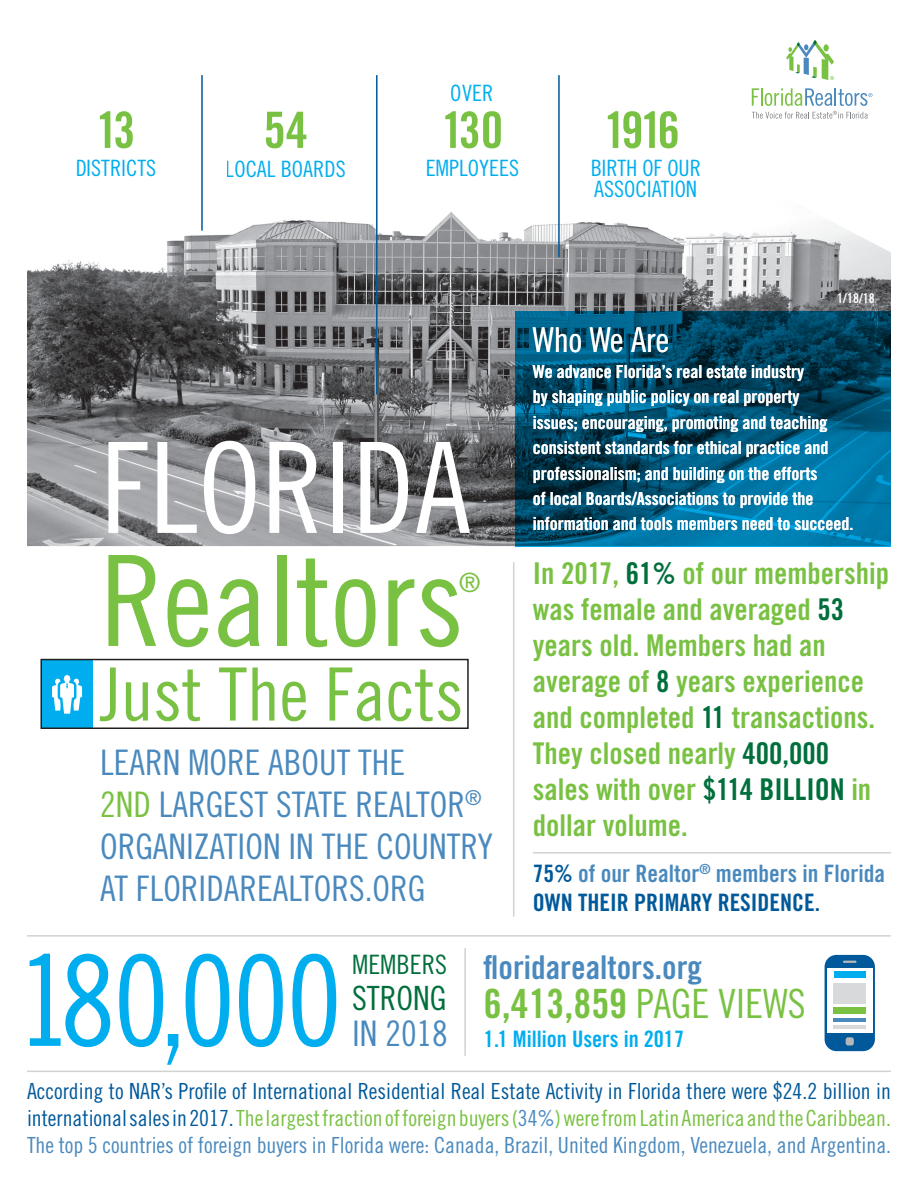
<style>
.page{position:relative;width:918px;height:1188px;background:#fff}
.page>*{position:absolute;margin:0;border:0;box-sizing:border-box;transform-origin:0 0}
.t1{font:126px "Trade Gothic LT Std Cn 18";color:#79c142}
.t2{font:126px "Trade Gothic LT Std Cn 18";letter-spacing:-.02em;color:#00aeef}
.t3{font:126px "Trade Gothic LT Std Cn 18";color:#fff}
.t4{font:73.5px "Trade Gothic LT Std Cn 18";color:#79c142}
.t5{font:50.1px "Trade Gothic LT Std Bd Cn 20";letter-spacing:-.1em;color:#79c142}
.t6{font:40.35px "Trade Gothic LT Std Bd Cn 20";color:#79c142}
.t7{font:35.25px/42.3px "Trade Gothic LT Std Cn 18";color:#4a89be}
.t8{font:34.2px "Trade Gothic LT Std Cn 18";color:#fff}
.t9{font:33.45px "Trade Gothic LT Std Cn 18";color:#006f3c}
.t10{font:32.7px "Trade Gothic LT Std Bd Cn 20";color:#4a89be}
.t11{font:30px/36px "Trade Gothic LT Std Bd Cn 20";color:#79c142}
.t12{font:26.7px "Trade Gothic LT Std Cn 18";color:#006f3c}
.t13{font:26.7px "Trade Gothic LT Std Cn 18";color:#79c142}
.t14{font:24px/28.8px "Trade Gothic LT Std Bd Cn 20";color:#00599a}
.t15{font:22.65px "Trade Gothic LT Std Bd Cn 20";color:#00aeef}
.t16{font:22.5px/21px "Trade Gothic LT Std Cn 18";color:#00aeef}
.t17{font:22.2px/26.7px "Trade Gothic LT Std Cn 18";color:#00599a;text-align:justify}
.t18{font:18px/25.5px "Trade Gothic LT Std Bd Cn 20";color:#fff}
.t19{font:13.5px "Trade Gothic LT Std Bd Cn 20";color:#fff}
.s1{color:#79c142}
.s2{color:#006f3c}
.s3{color:#4a89be}
.s4{font-family:"Trade Gothic LT Std Cn 18"}
</style>
<div class="page">
<img style="left:27px;top:88px;width:864px;height:458px">
<svg style="left:752px;top:88px;width:121px;height:31px"></svg>
<svg style="left:786px;top:40px;width:48px;height:40px"></svg>
<hr style="left:201px;top:75px;width:2px;height:156px;background:#00599a">
<hr style="left:376px;top:75px;width:2px;height:320px;background:#00599a">
<hr style="left:558px;top:75px;width:2px;height:182px;background:#00599a">
<svg style="left:515px;top:311px;width:376px;height:235px;background:#057"></svg>
<hr style="left:27px;top:935px;width:864px;height:2px;background:#d1d2d4">
<hr style="left:27px;top:1071px;width:864px;height:1px;background:#d1d2d4">
<hr style="left:464px;top:948px;width:2px;height:108px;background:#d1d2d4">
<hr style="left:513px;top:562px;width:1px;height:355px;background:#d1d2d4">
<hr style="left:533px;top:852px;width:358px;height:2px;background:#d1d2d4">
<div style="left:825px;top:955px;width:50px;height:96px;background:#00599a;border-radius:12px"></div>
<svg style="left:843px;top:961px;width:14px;height:2px"></svg>
<div style="left:827px;top:968px;width:45px;height:65px;background:#fff"></div>
<div style="left:846px;top:1037px;width:8px;height:9px;background:#b6b7bb;border-radius:3px"></div>
<div style="left:835px;top:972px;width:31px;height:6px;background:#00aeef"></div>
<div style="left:834px;top:983px;width:32px;height:21px;background:#d8d9db"></div>
<div style="left:834px;top:1008px;width:32px;height:6px;background:#79c142"></div>
<hr style="left:834px;top:1018px;width:32px;height:4px;background:#4a89be">
<hr style="left:834px;top:1026px;width:32px;height:3px;background:#d8d9db">
<div style="left:41px;top:660px;width:52px;height:68px;background:#00aeef"></div>
<div style="left:40px;top:659px;width:429px;height:70px;border:2px solid #231f20"></div>
<svg style="left:52px;top:675px;width:30px;height:39px"></svg>
<p class="t16" style="left:451px;top:83px;width:44px">OVER</p>
<h3 class="t5" style="left:96px;top:100px;width:41px">13</h3>
<h3 class="t5" style="left:263px;top:100px;width:46px">54</h3>
<h3 class="t5" style="left:441px;top:100px;width:63px">130</h3>
<p class="t16" style="left:75px;top:157px;width:83px">DISTRICTS</p>
<p class="t16" style="left:226px;top:158px;width:121px">LOCAL BOARDS</p>
<p class="t16" style="left:425px;top:157px;width:95px">EMPLOYEES</p>
<h3 class="t5" style="left:604px;top:100px;width:78px">1916</h3>
<p class="t16" style="left:590px;top:157px;width:112px">BIRTH OF OUR<br>ASSOCIATION</p>
<h1 class="t3" style="left:100px;top:413px;width:372px">FLORIDA</h1>
<h1 class="t1" style="left:100px;top:526px;width:365px">Realtors</h1>
<p class="t13" style="left:459px;top:567px;width:23px">®</p>
<h2 class="t4" style="left:100px;top:651px;width:365px">Just The Facts</h2>
<h3 class="t7" style="left:100px;top:741px;width:395px">LEARN MORE ABOUT THE<br><span class="s1">2ND</span> LARGEST STATE REALTOR<sup>®<br></sup>ORGANIZATION IN THE COUNTRY<br>AT FLORIDAREALTORS.ORG</h3>
<h3 class="t8" style="left:533px;top:320px;width:138px">Who We Are</h3>
<p class="t18" style="left:533px;top:358px;width:297px">We advance Florida’s real estate industry<br>by shaping public policy on real property issues; encouraging, promoting and teaching consistent standards for ethical practice and professionalism; and building on the efforts of local Boards/Associations to provide the</p>
<p class="t19" style="left:837px;top:290px;width:39px">1/18/18</p>
<p class="t18" style="left:533px;top:511px;width:322px">information and tools members need to succeed.</p>
<h3 class="t11" style="left:533px;top:555px;width:358px">In 2017, <span class="s2">61%</span> of our membership was female and averaged <span class="s2">53 </span>years old. Members had an average of <span class="s2">8</span> years experience and completed <span class="s2">11</span> transactions.<br>They closed nearly <span class="s2">400,000 </span>sales with over <span class="s2">$114 BILLION</span> in dollar volume.</h3>
<p class="t14" style="left:533px;top:859px;width:354px">75% <span class="s3">of our Realtor</span><sup>®</sup> <span class="s3">members in Florida<br></span>OWN THEIR PRIMARY RESIDENCE.</p>
<h1 class="t2" style="left:17px;top:926px;width:327px">180,000</h1>
<p class="t12" style="left:352px;top:949px;width:96px">MEMBERS</p>
<h3 class="t9" style="left:352px;top:978px;width:96px">STRONG</h3>
<h3 class="t7" style="left:352px;top:1012px;width:97px">IN 2018</h3>
<h3 class="t10" style="left:484px;top:947px;width:220px">floridarealtors.org</h3>
<h3 class="t6" style="left:484px;top:979px;width:323px">6,413,859 <span class="s4">PAGE VIEWS</span></h3>
<p class="t15" style="left:484px;top:1025px;width:202px">1.1 Million Users in 2017</p>
<p class="t17" style="left:27px;top:1078px;width:866px">According to NAR’s Profile of International Residential Real Estate Activity in Florida there were $24.2 billion in international sales in 2017. <span class="s1">The largest fraction of foreign buyers (</span><span class="s3">34%</span><span class="s1">) were from Latin America and the Caribbean.<br></span><span class="s3">The top 5 countries of foreign buyers in Florida were: Canada, Brazil, United Kingdom, Venezuela, and Argentina.</span></p>
</div>
